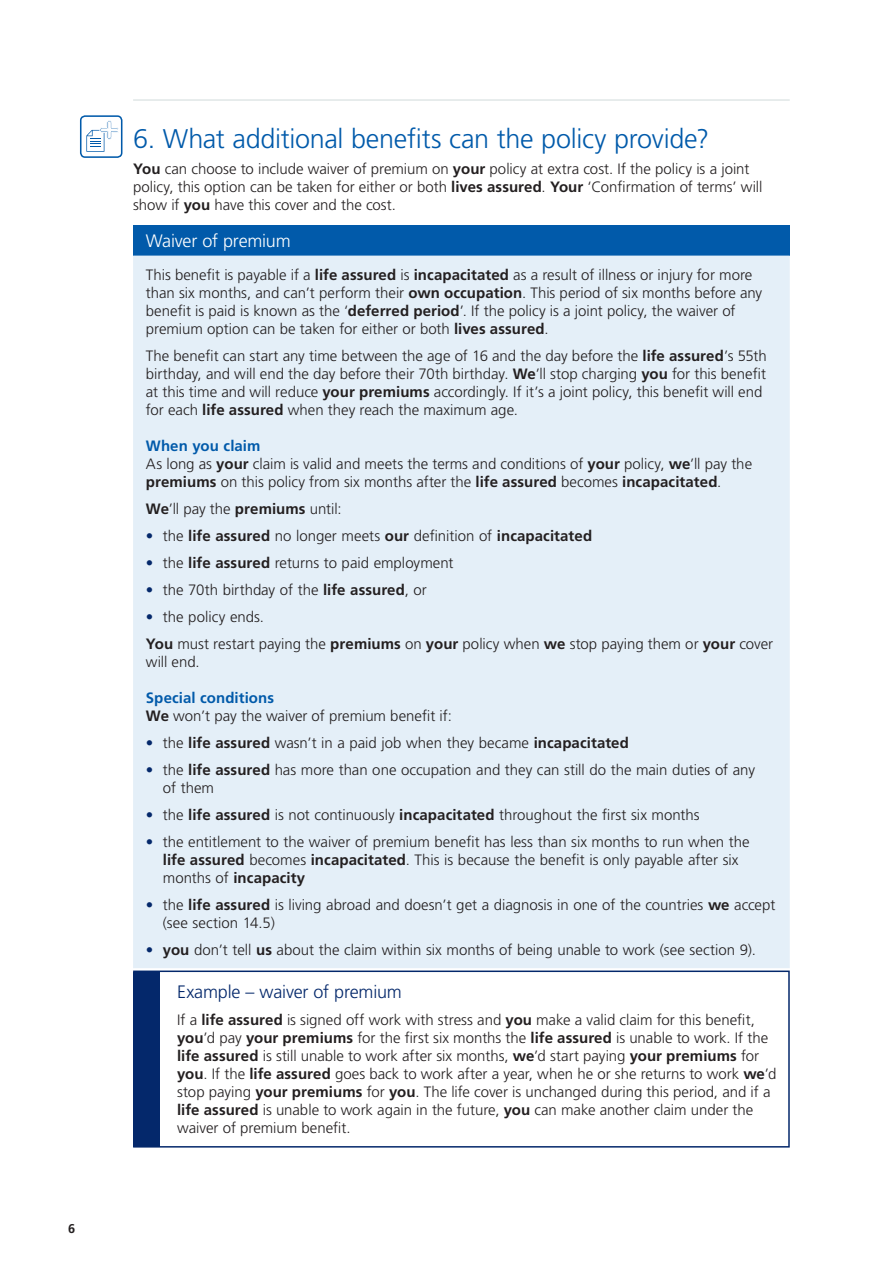
<style>
.page{position:relative;width:893px;height:1263px;background:#fff}
.page>*{position:absolute;margin:0;border:0;box-sizing:border-box;transform-origin:0 0}
.t1{font:300 27px "Frutiger LT Std";letter-spacing:-.01em;color:#015aaa}
.t2{font:300 18px "Frutiger LT Std";letter-spacing:-.01em;color:#04286b}
.t3{font:300 18px "Frutiger LT Std";letter-spacing:-.015em;color:#fff}
.t4{font:300 15px/18px "Frutiger LT Std";color:#231f20}
.t5{font:700 12.75px "Frutiger LT Std";color:#231f20}
.s1{font-weight:700}
.s2{font-weight:700;color:#015aaa}
.s3{font-weight:700;color:#04286b}
</style>
<div class="page">
<hr style="left:133px;top:99px;width:657px;height:2px;background:#e0e7e6">
<div style="left:133px;top:225px;width:657px;height:31px;background:#015aaa"></div>
<div style="left:133px;top:256px;width:657px;height:712px;background:#e4eff8"></div>
<div style="left:133px;top:970px;width:657px;height:177px;border:2px solid #04286b"></div>
<div style="left:133px;top:972px;width:27px;height:174px;background:#04286b"></div>
<div style="left:80px;top:115px;width:42px;height:43px;border:2px solid #015aaa;border-radius:4px"></div>
<svg style="left:86px;top:120px;width:33px;height:32px"></svg>
<p class="t5" style="left:68px;top:1221px;width:9px">6</p>
<h1 class="t1" style="left:133px;top:123px;width:578px">6. What additional benefits can the policy provide?</h1>
<p class="t4" style="left:133px;top:160px;width:631px"><span class="s1">You</span> can choose to include waiver of premium on <span class="s1">your</span> policy at extra cost. If the policy is a joint policy, this option can be taken for either or both <span class="s1">lives assured</span>. <span class="s1">Your</span> ‘Confirmation of terms’ will show if <span class="s1">you</span> have this cover and the cost.</p>
<p class="t3" style="left:146px;top:231px;width:146px">Waiver of premium</p>
<p class="t4" style="left:146px;top:266px;width:618px">This benefit is payable if a <span class="s1">life assured</span> is <span class="s1">incapacitated</span> as a result of illness or injury for more than six months, and can’t perform their <span class="s1">own occupation</span>. This period of six months before any benefit is paid is known as the ‘<span class="s1">deferred period</span>’. If the policy is a joint policy, the waiver of premium option can be taken for either or both <span class="s1">lives assured</span>.</p>
<p class="t4" style="left:146px;top:347px;width:622px">The benefit can start any time between the age of 16 and the day before the <span class="s1">life assured</span>’s 55th birthday, and will end the day before their 70th birthday. <span class="s1">We</span>’ll stop charging <span class="s1">you</span> for this benefit at this time and will reduce <span class="s1">your premiums</span> accordingly. If it’s a joint policy, this benefit will end for each <span class="s1">life assured</span> when they reach the maximum age.</p>
<p class="t4" style="left:146px;top:437px;width:608px"><span class="s2">When you claim<br></span>As long as <span class="s1">your</span> claim is valid and meets the terms and conditions of <span class="s1">your</span> policy, <span class="s1">we</span>’ll pay the <span class="s1">premiums</span> on this policy from six months after the <span class="s1">life assured</span> becomes <span class="s1">incapacitated</span>.</p>
<p class="t4" style="left:146px;top:500px;width:197px"><span class="s1">We</span>’ll pay the <span class="s1">premiums</span> until:</p>
<p class="t4" style="left:146px;top:527px;width:448px"><span class="s3">•</span> the <span class="s1">life assured</span> no longer meets <span class="s1">our</span> definition of <span class="s1">incapacitated</span></p>
<p class="t4" style="left:146px;top:554px;width:309px"><span class="s3">•</span> the <span class="s1">life assured</span> returns to paid employment</p>
<p class="t4" style="left:146px;top:581px;width:282px"><span class="s3">•</span> the 70th birthday of the <span class="s1">life assured</span>, or</p>
<p class="t4" style="left:146px;top:603px;width:629px;line-height:27px"><span class="s3">•</span> the policy ends.<br><span class="s1">You</span> must restart paying the <span class="s1">premiums</span> on <span class="s1">your</span> policy when <span class="s1">we</span> stop paying them or <span class="s1">your</span> cover</p>
<p class="t4" style="left:146px;top:653px;width:55px">will end.</p>
<p class="t4" style="left:146px;top:689px;width:308px"><span class="s2">Special conditions<br></span><span class="s1">We</span> won’t pay the waiver of premium benefit if:</p>
<p class="t4" style="left:146px;top:734px;width:485px"><span class="s3">•</span> the <span class="s1">life assured</span> wasn’t in a paid job when they became <span class="s1">incapacitated</span></p>
<p class="t4" style="left:163px;top:761px;width:594px;text-indent:-17px"><span class="s3">•</span> the <span class="s1">life assured</span> has more than one occupation and they can still do the main duties of any of them</p>
<p class="t4" style="left:146px;top:806px;width:555px"><span class="s3">•</span> the <span class="s1">life assured</span> is not continuously <span class="s1">incapacitated</span> throughout the first six months</p>
<p class="t4" style="left:163px;top:833px;width:588px;text-indent:-17px"><span class="s3">•</span> the entitlement to the waiver of premium benefit has less than six months to run when the <span class="s1">life assured</span> becomes <span class="s1">incapacitated</span>. This is because the benefit is only payable after six months of <span class="s1">incapacity</span></p>
<p class="t4" style="left:163px;top:896px;width:614px;text-indent:-17px"><span class="s3">•</span> the <span class="s1">life assured</span> is living abroad and doesn’t get a diagnosis in one of the countries <span class="s1">we</span> accept (see section 14.5)</p>
<p class="t4" style="left:146px;top:941px;width:611px"><span class="s3">•</span> <span class="s1">you</span> don’t tell <span class="s1">us</span> about the claim within six months of being unable to work (see section 9).</p>
<p class="t2" style="left:177px;top:982px;width:226px">Example – waiver of premium</p>
<p class="t4" style="left:177px;top:1011px;width:601px">If a <span class="s1">life assured</span> is signed off work with stress and <span class="s1">you</span> make a valid claim for this benefit, <span class="s1">you</span>’d pay <span class="s1">your premiums</span> for the first six months the <span class="s1">life assured</span> is unable to work. If the <span class="s1">life assured</span> is still unable to work after six months, <span class="s1">we</span>’d start paying <span class="s1">your premiums</span> for <span class="s1">you</span>. If the <span class="s1">life assured</span> goes back to work after a year, when he or she returns to work <span class="s1">we</span>’d stop paying <span class="s1">your premiums</span> for <span class="s1">you</span>. The life cover is unchanged during this period, and if a <span class="s1">life assured</span> is unable to work again in the future, <span class="s1">you</span> can make another claim under the waiver of premium benefit.</p>
</div>
